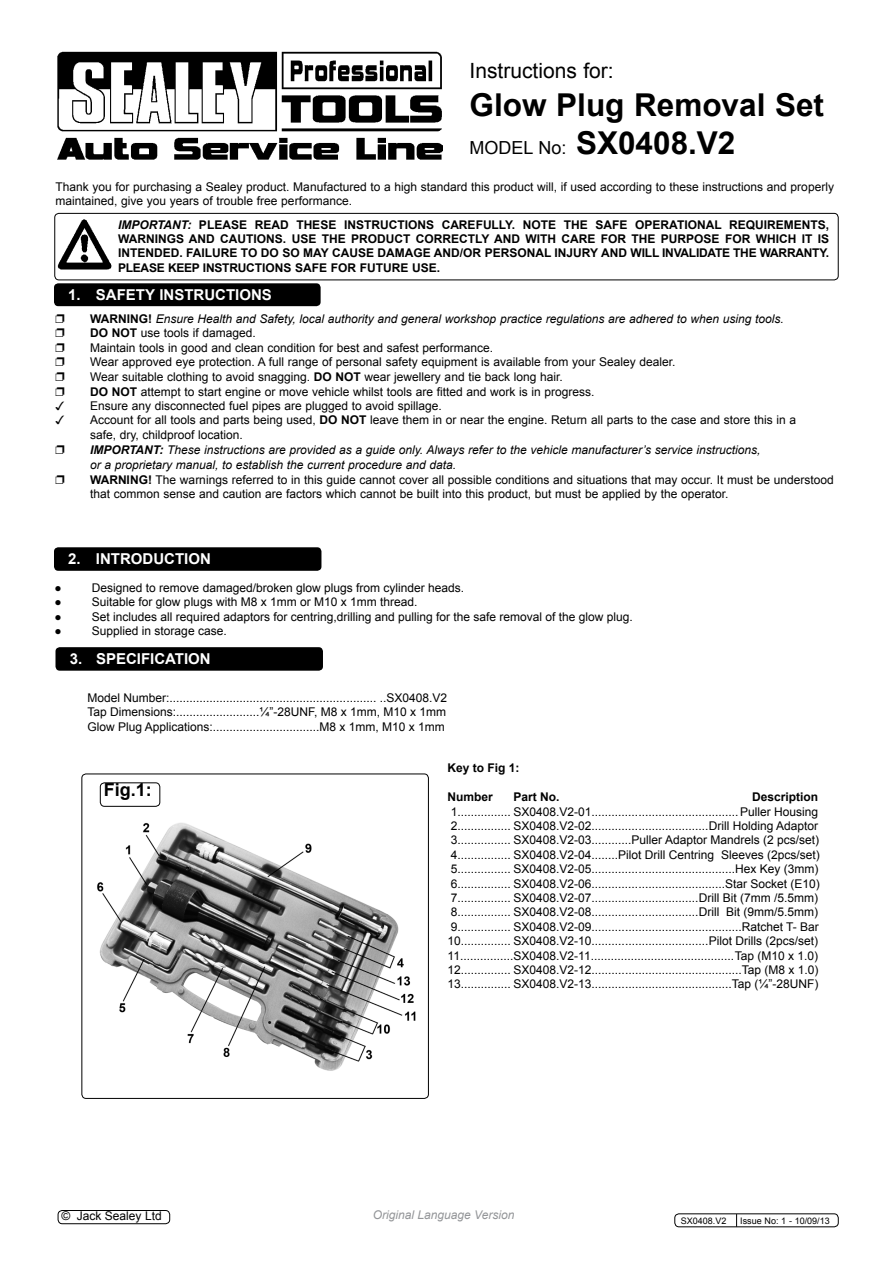
<style>
.page{position:relative;width:893px;height:1263px;background:#fff}
.page>*{position:absolute;margin:0;border:0;box-sizing:border-box;transform-origin:0 0}
.t1{font:700 31.5px/37.8px "Arial";color:#000}
.t2{font:21px "Arial";color:#000}
.t3{font:700 18px "Arial";color:#000}
.t4{font:700 15px "Arial";color:#fff}
.t5{font:12px/14.4px "Arial";color:#000}
.t6{font:700 12px/14.4px "Arial";color:#000;text-align:justify}
.t7{font:italic 12px "Arial";color:#939598}
.t8{font:9px "Arial";color:#000}
.s1{font-weight:400;font-size:18px}
.s2{font-style:italic}
.s3{font-weight:700}
.s4{font-weight:700;font-style:italic}
</style>
<div class="page">
<img style="left:58px;top:51px;width:385px;height:109px">
<div style="left:54px;top:283px;width:267px;height:23px;background:#000;border-radius:4px"></div>
<div style="left:54px;top:213px;width:785px;height:67px;border:1px solid #000;border-radius:4px"></div>
<img style="left:55px;top:218px;width:57px;height:57px">
<div style="left:54px;top:547px;width:267px;height:24px;background:#000;border-radius:4px"></div>
<div style="left:55px;top:647px;width:268px;height:24px;background:#000;border-radius:4px"></div>
<div style="left:674px;top:1213px;width:165px;height:14px;border:1px solid #000;border-radius:4px"></div>
<svg style="left:736px;top:1214px;width:1px;height:13px"></svg>
<div style="left:58px;top:1210px;width:112px;height:14px;border:1px solid #000;border-radius:4px"></div>
<img style="left:97px;top:823px;width:319px;height:248px">
<div style="left:81px;top:773px;width:348px;height:326px;border:1px solid #000;border-radius:4px"></div>
<div style="left:100px;top:782px;width:60px;height:25px;border:1px solid #000;border-radius:4px"></div>
<h2 class="t2" style="left:470px;top:57px;width:146px">Instructions for:</h2>
<h1 class="t1" style="left:470px;top:87px;width:356px">Glow Plug Removal Set<br><span class="s1">MODEL No:</span> SX0408.V2</h1>
<p class="t5" style="left:56px;top:180px;width:780px">Thank you for purchasing a Sealey product. Manufactured to a high standard this product will, if used according to these instructions and properly maintained, give you years of trouble free performance.</p>
<p class="t6" style="left:118px;top:217px;width:713px"><span class="s2">IMPORTANT:</span> PLEASE READ THESE IN STRUCTION S CAREFULLY. NOTE THE SAFE OPERATIONAL REQUI REMENTS, WARNIN GS AND CAUTIONS. USE THE PRODUCT CORRECTLY AND WITH CARE FOR THE PURPOSE FOR WHIC H IT IS INTENDED. FAILURE TO DO SO MAY CAUSE DAMAGE AND/OR PERSONAL INJURY AND WILL INVALIDATE THE WARRANTY.<br>PLEASE KEEP INSTRUCTIONS SAFE FOR FUTURE USE.</p>
<p class="t4" style="left:68px;top:285px;width:117px">1. SAFETY instr</p>
<p class="t4" style="left:204px;top:285px;width:67px">uctions</p>
<p class="t5" style="left:90px;top:312px;width:745px"><span class="s3">WARNIN G!</span> <span class="s2">Ensure Health and Safety, local authority and general workshop practice regulations are adhered to when using tools.<br></span><span class="s3">DO NOT</span> use tools if damaged.<br>Maintain tools in good and clean condition for best and safest performance.<br>Wear approved eye protection. A full range of personal safety equipment is available from your Sealey dealer.<br>Wear suitable clothing to avoid snagging. <span class="s3">DO NOT</span> wear jewellery and tie back long hair.<br><span class="s3">DO NOT</span> attempt to start engine or move vehicle whilst tools are fitted and work is in progress.<br>Ensure any disconnected fuel pipes are plugged to avoid spillage.<br>Account for all tools and parts being used, <span class="s3">DO NOT</span> leave them in or near the engine. Return all parts to the case and store this in a<br>safe, dry, childproof location.<br><span class="s4">IMPORTANT:</span> <span class="s2">These instructions are provided as a guide only. Always refer to the vehicle manufacturer’s service instructions,<br>or a proprietary manual, to establish the current procedure and data.<br></span><span class="s3">WARNING!</span> The warnings referred to in this guide cannot cover all possible conditions and situations that may occur. It must be understood that common sense and caution are factors which cannot be built into this product, but must be applied by the operator.</p>
<p class="t4" style="left:68px;top:549px;width:24px">2. IN</p>
<p class="t4" style="left:111px;top:549px;width:83px">TRODUCTION</p>
<p class="t5" style="left:54px;top:580px;width:9px">●</p>
<p class="t5" style="left:92px;top:580px;width:374px">Designed to remove damaged/broken glow plugs from cylinder heads.</p>
<p class="t5" style="left:54px;top:595px;width:9px">●</p>
<p class="t5" style="left:92px;top:595px;width:327px">Suitable for glow plugs with M8 x 1mm or M10 x 1mm thread.</p>
<p class="t5" style="left:54px;top:609px;width:9px">●</p>
<p class="t5" style="left:92px;top:609px;width:542px">Set includes all required adaptors for centring,drilling and pulling for the safe removal of the glow plug.</p>
<p class="t5" style="left:54px;top:624px;width:9px">●</p>
<p class="t5" style="left:92px;top:624px;width:136px">Supplied in storage case.</p>
<p class="t4" style="left:70px;top:649px;width:65px">3. SPECIfIC</p>
<p class="t4" style="left:165px;top:649px;width:29px">ATION</p>
<p class="t5" style="left:87px;top:690px;width:361px;text-align:justify">Model Number:.............................................................. ..SX0408.V2<br>Tap Dimensions:......................... ¼”-28UNF, M8 x 1mm, M10 x 1mm Glow Plug Applications:................................ M8 x 1mm, M10 x 1mm</p>
<h3 class="t3" style="left:104px;top:778px;width:50px">Fig.1:</h3>
<p class="t6" style="left:448px;top:761px;width:74px">Key to Fig 1:</p>
<p class="t6" style="left:448px;top:790px;width:47px">Number</p>
<p class="t6" style="left:514px;top:790px;width:48px">Part No.</p>
<p class="t6" style="left:752px;top:790px;width:68px">Description</p>
<p class="t5" style="left:448px;top:804px;width:374px">1................ SX0408.V2-01............................................Puller Housing 2................ SX0408.V2-02...................................Drill Holding Adaptor 3................ SX0408.V2-03............Puller Adaptor Mandrels (2 pcs/set)<br>4................ SX0408.V2-04........Pilot Drill Centring Sleeves (2pcs/set)<br>5................ SX0408.V2-05........................................... Hex Key (3mm)<br>6................ SX0408.V2-06........................................Star Socket (E10)<br>7................ SX0408.V2-07................................Drill Bit (7mm /5.5mm)<br>8................ SX0408.V2-08................................Drill Bit (9mm/5.5mm)<br>9................ SX0408.V2-09.............................................Ratchet T- Bar 10............... SX0408.V2-10...................................Pilot Drills (2pcs/set)<br>11................ SX0408.V2-11........................................... Tap (M10 x 1.0)<br>12............... SX0408.V2-12............................................. Tap (M8 x 1.0)<br>13............... SX0408.V2-13..........................................Tap (¼”-28UNF)</p>
<p class="t5" style="left:61px;top:1208px;width:102px">© Jack Sealey Ltd</p>
<p class="t7" style="left:373px;top:1207px;width:143px">Original Language Version</p>
<p class="t8" style="left:681px;top:1215px;width:47px">SX0408.V2</p>
<p class="t8" style="left:740px;top:1215px;width:91px">Issue No: 1 - 10/09/13</p>
</div>
